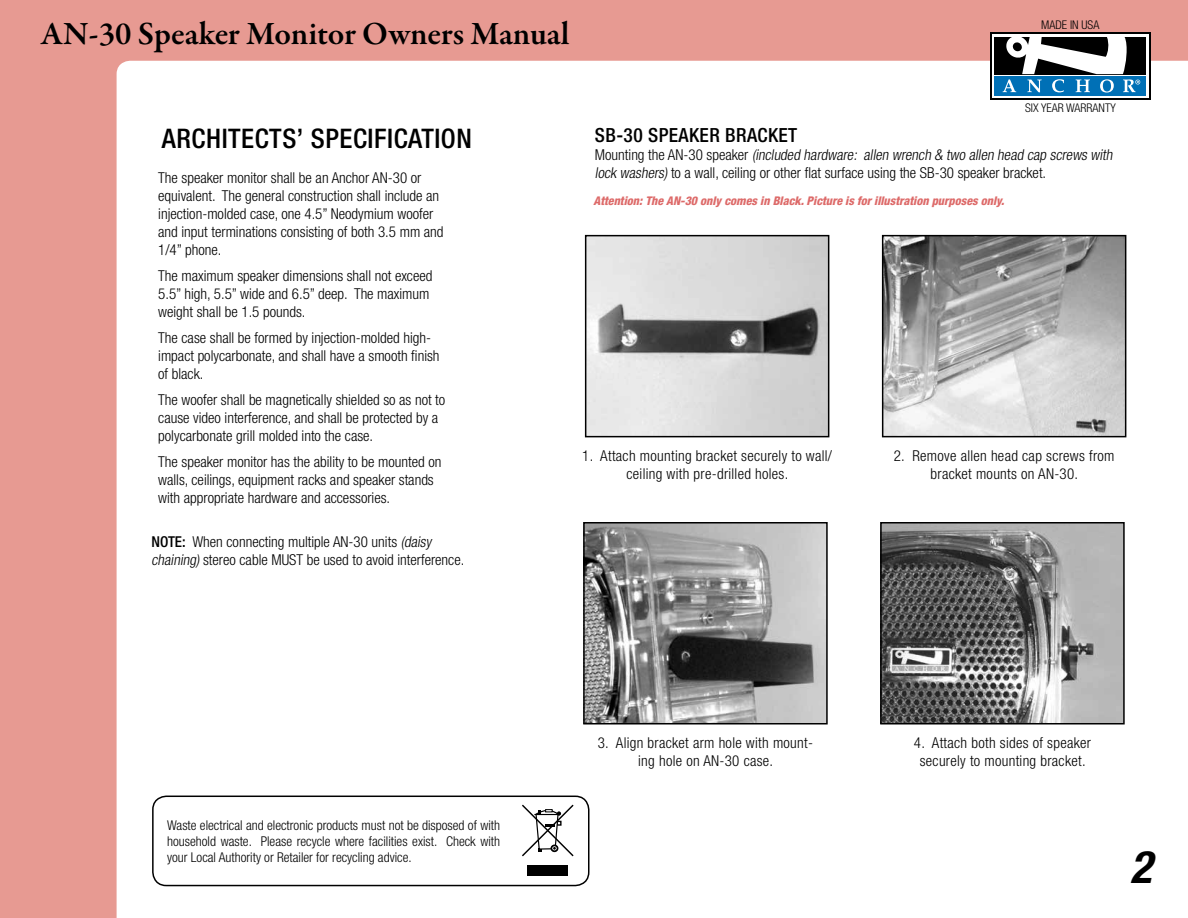
<style>
.page{position:relative;width:1188px;height:918px;background:#e79a92}
.page>*{position:absolute;margin:0;border:0;box-sizing:border-box;transform-origin:0 0}
.t1{font:italic 700 condensed 45px "Helvetica Neue";color:#000}
.t2{font:600 33px "Garamond Premr Pro";letter-spacing:-.005em;color:#000}
.t3{font:500 condensed 27px "Helvetica Neue";color:#000}
.t4{font:500 condensed 19.5px "Helvetica Neue";letter-spacing:.02em;color:#000}
.t5{font:300 condensed 15px/18px "Helvetica Neue";color:#000}
.t6{font:300 condensed 15px/18px "Helvetica Neue";letter-spacing:.02em;color:#000;text-align:center}
.t7{font:300 condensed 13.5px/16.2px "Helvetica Neue";color:#000;text-align:justify}
.t8{font:italic 800 condensed 12px "Helvetica Neue";color:#dd6a69}
.t9{font:300 condensed 12px "Helvetica Neue";color:#000}
.s1{font-weight:500}
.s2{font-style:italic}
</style>
<div class="page">
<div style="left:117px;top:61px;width:1071px;height:857px;background:#fff"></div>
<div style="left:990px;top:33px;width:161px;height:67px;background:#000"></div>
<svg style="left:992px;top:34px;width:157px;height:1px"></svg>
<div style="left:992px;top:35px;width:157px;height:63px;background:#fff"></div>
<div style="left:994px;top:37px;width:152px;height:37px;background:#000"></div>
<div style="left:994px;top:76px;width:152px;height:20px;background:#0070b6"></div>
<svg style="left:1003px;top:37px;width:137px;height:56px"></svg>
<div style="left:152px;top:796px;width:438px;height:90px;border:2px solid #000;border-radius:14px"></div>
<svg style="left:520px;top:803px;width:55px;height:55px"></svg>
<div style="left:527px;top:866px;width:41px;height:10px;background:#000"></div>
<div style="left:582px;top:449px;width:250px;height:54px;background:#fff"></div>
<img style="left:588px;top:238px;width:238px;height:196px">
<div style="left:585px;top:235px;width:244px;height:202px;border:2px solid #000"></div>
<img style="left:586px;top:525px;width:239px;height:196px">
<div style="left:583px;top:522px;width:245px;height:202px;border:2px solid #000"></div>
<img style="left:883px;top:525px;width:239px;height:196px">
<div style="left:880px;top:522px;width:245px;height:202px;border:2px solid #000"></div>
<img style="left:885px;top:238px;width:238px;height:196px">
<div style="left:882px;top:235px;width:244px;height:202px;border:2px solid #000"></div>
<div style="left:893px;top:449px;width:223px;height:54px;background:#fff"></div>
<div style="left:597px;top:736px;width:216px;height:54px;background:#fff"></div>
<div style="left:894px;top:736px;width:216px;height:54px;background:#fff"></div>
<h2 class="t2" style="left:41px;top:13px;width:530px">AN-30 Speaker Monitor Owners Manual</h2>
<p class="t9" style="left:1041px;top:18px;width:60px">MADE IN USA</p>
<h3 class="t3" style="left:162px;top:123px;width:73px">ARCHITECTS</h3>
<h3 class="t3" style="left:297px;top:123px;width:42px">’ SPECIFICATION</h3>
<p class="t5" style="left:158px;top:168px;width:287px">The speaker monitor shall be an Anchor AN-30 or equivalent. The general construction shall include an injection-molded case, one 4.5” Neodymium woofer and input terminations consisting of both 3.5 mm and 1/4” phone.</p>
<p class="t5" style="left:158px;top:266px;width:276px">The maximum speaker dimensions shall not exceed<br>5.5” high, 5.5” wide and 6.5” deep. The maximum weight shall be 1.5 pounds.</p>
<p class="t5" style="left:158px;top:329px;width:283px">The case shall be formed by injection-molded high&shy;impact polycarbonate, and shall have a smooth finish of black.</p>
<p class="t5" style="left:158px;top:391px;width:289px">The woofer shall be magnetically shielded so as not to cause video interference, and shall be protected by a polycarbonate grill molded into the case.</p>
<p class="t5" style="left:158px;top:453px;width:285px">The speaker monitor has the ability to be mounted on walls, ceilings, equipment racks and speaker stands with appropriate hardware and accessories.</p>
<p class="t5" style="left:152px;top:533px;width:314px"><span class="s1">NOTE:</span> When connecting multiple AN-30 units <span class="s2">(daisy chaining)</span> stereo cable MUST be used to avoid interference.</p>
<p class="t9" style="left:1025px;top:100px;width:92px">SIX YEAR WARRANTY</p>
<h3 class="t4" style="left:595px;top:124px;width:65px">SB-30 SPEA</h3>
<h3 class="t4" style="left:689px;top:124px;width:100px">KER BRACKET</h3>
<p class="t5" style="left:595px;top:146px;width:522px">M o u n t i n g t h e A N - 3 0 s p e a ke r <span class="s2">(included hardware: allen wrench &amp; two allen head cap screws with lock washers)</span> to a wall, ceiling or other flat surface using the SB-30 speaker bracket.</p>
<p class="t8" style="left:594px;top:193px;width:412px">Attention: The AN-30 only comes in Black. Picture is for illustration purposes only.</p>
<p class="t6" style="left:582px;top:447px;width:251px">1. Attach mounting bracket securely to wall/ ceiling with pre-drilled holes.</p>
<p class="t6" style="left:894px;top:447px;width:222px">2. Remove allen head cap screws from bracket mounts on AN-30.</p>
<p class="t7" style="left:167px;top:817px;width:335px">Waste electrical and electronic products must not be disposed of with household waste. Please recycle where facilities exist. Check with your Local Authority or Retailer for recycling advice.</p>
<p class="t6" style="left:598px;top:734px;width:217px">3. Align bracket arm hole with mount&shy;ing hole on AN-30 case.</p>
<p class="t6" style="left:914px;top:734px;width:179px">4. Attach both sides of speaker securely to mounting bracket.</p>
<h1 class="t1" style="left:1130px;top:839px;width:23px">2</h1>
</div>
